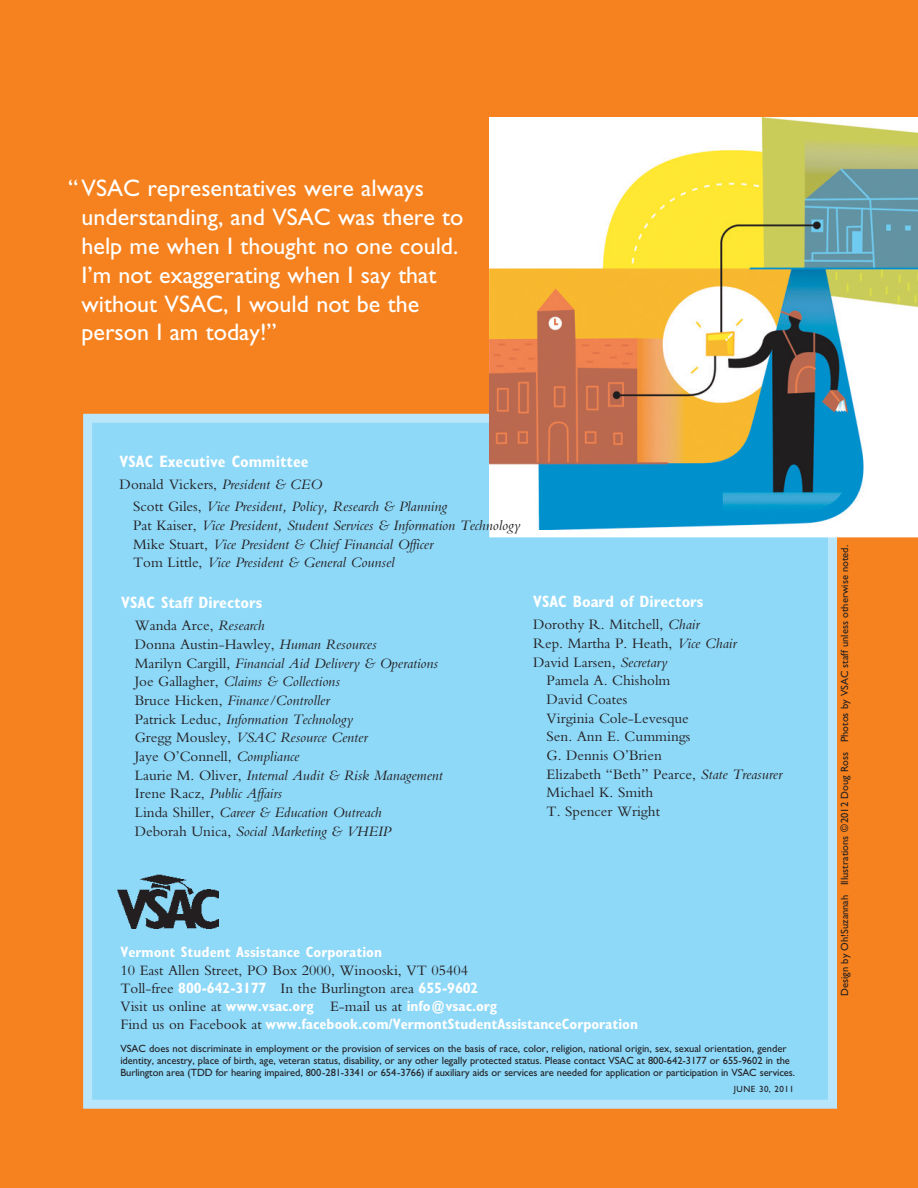
<style>
.page{position:relative;width:918px;height:1188px;background:#f5821f}
.page>*{position:absolute;margin:0;border:0;box-sizing:border-box;transform-origin:0 0}
.quote{font:24px/28.8px "Gill Sans Std";color:#fff}
.t1{font:700 condensed 16.5px "Gill Sans Std";color:#fff}
.t2{font:italic 15px "Bembo Std";color:#231f20}
.t3{font:15px/18px "Bembo Std";color:#231f20}
.t4{font:700 condensed 15px "Gill Sans Std";color:#fff}
.t5{font:10.5px/12px "Gill Sans Std";letter-spacing:-.005em;color:#231f20}
.t6{font:9px "Gill Sans Std";letter-spacing:.05em;color:#231f20}
.s1{font-style:italic}
.s2{font-style:normal}
.s3{font-family:"Gill Sans Std";font-weight:700;font-stretch:condensed;color:#fff}
.s4{font-family:"Bembo Std";font-weight:400;font-stretch:normal;color:#231f20}
</style>
<div class="page">
<div style="left:83px;top:414px;width:754px;height:695px;background:#8ed8f8;border:9px solid #bae6fb"></div>
<img style="left:118px;top:874px;width:100px;height:55px">
<div style="left:489px;top:528px;width:429px;height:9px;background:#fff"></div>
<img style="left:490px;top:118px;width:428px;height:412px">
<p class="quote" style="left:82px;top:174px;width:383px;text-indent:-14px">“VSAC representatives were always understanding, and VSAC was there to help me when I thought no one could.<br>I’m not exaggerating when I say that without VSAC, I would not be the person I am today!”</p>
<p class="t1" style="left:120px;top:451px;width:190px">VSAC Executive Committee</p>
<p class="t3" style="left:120px;top:475px;width:204px">Donald Vickers, <span class="s1">President &amp; CEO</span></p>
<p class="t2" style="left:133px;top:498px;width:315px"><span class="s2">Scott Giles,</span> Vice President, Policy, Research &amp; Planning</p>
<p class="t2" style="left:133px;top:516px;width:389px"><span class="s2">Pat Kaiser,</span> Vice President, Student Services &amp; Information Technology</p>
<p class="t2" style="left:133px;top:535px;width:302px"><span class="s2">Mike Stuart,</span> Vice President &amp; Chief Financial Officer</p>
<p class="t2" style="left:133px;top:554px;width:263px"><span class="s2">Tom Little,</span> Vice President &amp; General Counsel</p>
<p class="t1" style="left:121px;top:593px;width:143px">VSAC Staff Directors</p>
<p class="t3" style="left:135px;top:617px;width:131px">Wanda Arce, <span class="s1">Research</span></p>
<p class="t3" style="left:135px;top:635px;width:243px">Donna Austin-Hawley, <span class="s1">Human Resources</span></p>
<p class="t2" style="left:135px;top:654px;width:305px"><span class="s2">Marilyn Cargill,</span> Financial Aid Delivery &amp; Operations</p>
<p class="t2" style="left:135px;top:673px;width:207px"><span class="s2">Joe Gallagher,</span> Claims &amp; Collections</p>
<p class="t2" style="left:135px;top:692px;width:196px"><span class="s2">Bruce Hicken,</span> Finance/Controller</p>
<p class="t2" style="left:135px;top:710px;width:220px"><span class="s2">Patrick Leduc,</span> Information Technology</p>
<p class="t2" style="left:135px;top:729px;width:234px"><span class="s2">Gregg Mousley,</span> VSAC Resource Center</p>
<p class="t3" style="left:135px;top:747px;width:166px">Jaye O’Connell, <span class="s1">Compliance</span></p>
<p class="t2" style="left:135px;top:766px;width:310px"><span class="s2">Laurie M. Oliver,</span> Internal Audit &amp; Risk Management</p>
<p class="t2" style="left:135px;top:785px;width:149px"><span class="s2">Irene Racz,</span> Public Affairs</p>
<p class="t2" style="left:135px;top:804px;width:248px"><span class="s2">Linda Shiller,</span> Career &amp; Education Outreach</p>
<p class="t2" style="left:135px;top:822px;width:258px"><span class="s2">Deborah Unica,</span> Social Marketing &amp; VHEIP</p>
<p class="t1" style="left:533px;top:592px;width:172px">VSAC Board of Directors</p>
<p class="t3" style="left:533px;top:615px;width:168px">Dorothy R. Mitchell, <span class="s1">Chair</span></p>
<p class="t3" style="left:533px;top:634px;width:205px">Rep. Martha P. Heath, <span class="s1">Vice Chair</span></p>
<p class="t3" style="left:533px;top:653px;width:136px">David Larsen, <span class="s1">Secretary</span></p>
<p class="t3" style="left:547px;top:671px;width:125px">Pamela A. Chisholm</p>
<p class="t3" style="left:547px;top:690px;width:82px">David Coates</p>
<p class="t3" style="left:547px;top:709px;width:144px">Virginia Cole-Levesque</p>
<p class="t3" style="left:547px;top:727px;width:145px">Sen. Ann E. Cummings</p>
<p class="t3" style="left:547px;top:746px;width:117px">G. Dennis O’Brien</p>
<p class="t3" style="left:547px;top:765px;width:237px">Elizabeth “Beth” Pearce, <span class="s1">State Treasurer</span></p>
<p class="t3" style="left:547px;top:783px;width:108px">Michael K. Smith</p>
<p class="t3" style="left:547px;top:802px;width:115px">T. Spencer Wright</p>
<p class="t4" style="left:120px;top:943px;width:263px">Vermont Student Assistance Corporation</p>
<p class="t3" style="left:120px;top:961px;width:349px">10 East Allen Street, PO Box 2000, Winooski, VT 05404</p>
<p class="t3" style="left:120px;top:979px;width:378px">Toll-free <span class="s3">800-642-3177</span> In the Burlington area <span class="s3">655-9602<br></span>Visit us online at <span class="s3">www.vsac.org</span> E-mail us at <span class="s3">info@vsac.org</span></p>
<p class="t4" style="left:120px;top:1015px;width:519px"><span class="s4">Find us on Facebook at</span> www.facebook.com/VermontStudentAssistanceCorporation</p>
<p class="t5" style="left:120px;top:1042px;width:676px">VSAC does not discriminate in employment or the provision of services on the basis of race, color, religion, national origin, sex, sexual orientation, gender identity, ancestry, place of birth, age, veteran status, disability, or any other legally protected status. Please contact VSAC at 800-642-3177 or 655-9602 in the<br>Burlington area (TDD for hearing impaired, 800-281-3341 or 654-3766) if auxiliary aids or services are needed for application or participation in VSAC services.</p>
<p class="t6" style="left:734px;top:1084px;width:62px">JUNE 30, 2011</p>
<p class="t5" style="left:839px;top:996px;width:453px;rotate:-90deg">Design by Oh!Suzannah Illustrations © 2012 Doug Ross Photos by VSAC staff unless otherwise noted.</p>
</div>
